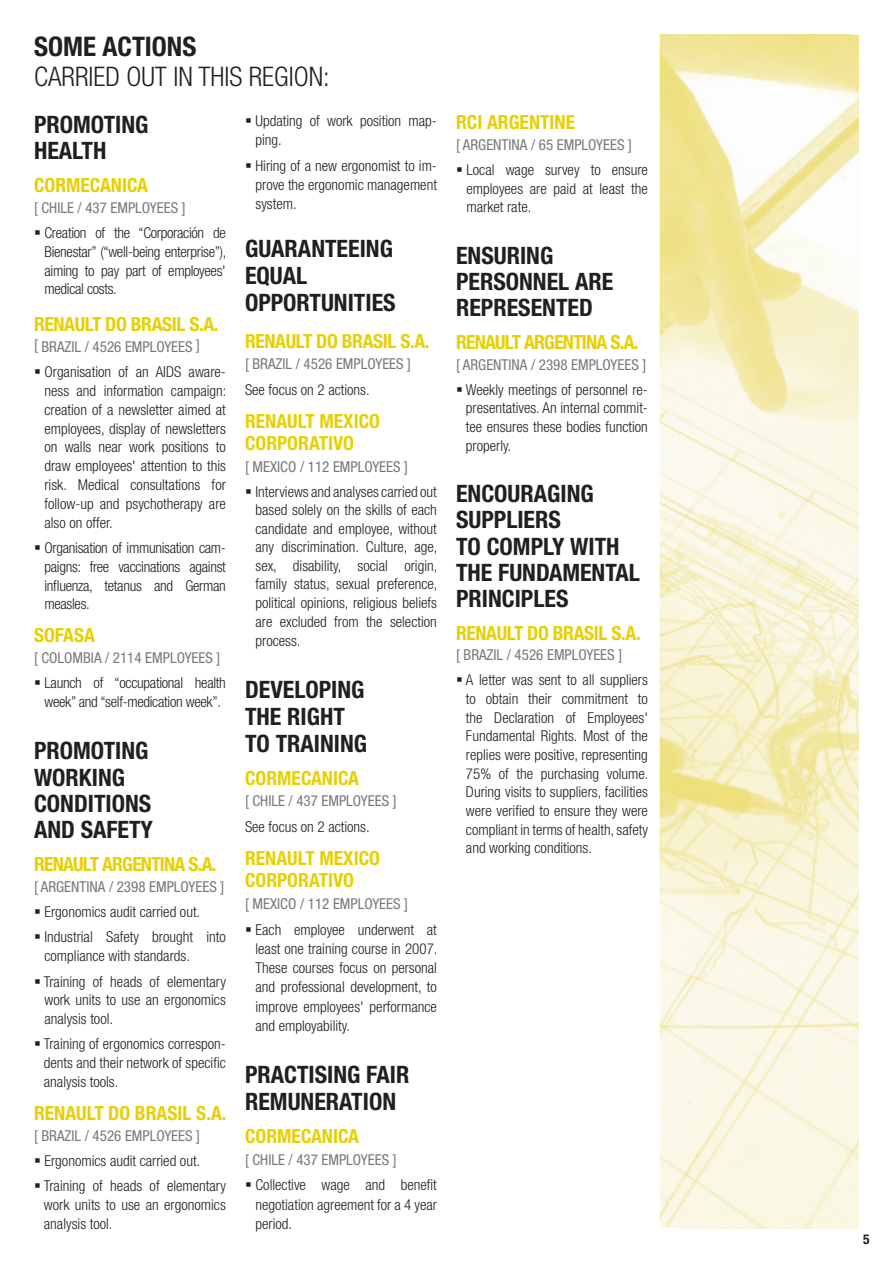
<style>
.page{position:relative;width:893px;height:1263px;background:#fff}
.page>*{position:absolute;margin:0;border:0;box-sizing:border-box;transform-origin:0 0}
.t1{font:300 condensed 27px "Helvetica Neue";color:#231f20}
.t2{font:700 condensed 27px "Helvetica Neue";color:#231f20}
.t3{font:700 condensed 24px/26.4px "Helvetica Neue";color:#231f20}
.t4{font:700 condensed 19.5px "Helvetica Neue";letter-spacing:-.01em;color:#e7d002}
.t5{font:300 condensed 15px/18.6px "Helvetica Neue";color:#231f20;text-align:justify}
.t6{font:condensed 15px "Helvetica Neue";color:#76787b}
.t7{font:300 condensed 15px/18.9px "Helvetica Neue";letter-spacing:-.02em;color:#231f20;text-align:center}
.t8{font:700 condensed 13.5px "Helvetica Neue";color:#231f20}
</style>
<div class="page">
<img style="left:660px;top:34px;width:199px;height:1195px">
<h1 class="t2" style="left:34px;top:30px;width:17px">SOME</h1>
<h1 class="t2" style="left:102px;top:30px;width:95px">ACTIONS</h1>
<h1 class="t1" style="left:34px;top:60px;width:13px">carried</h1>
<h1 class="t1" style="left:126px;top:60px;width:14px">out</h1>
<h1 class="t1" style="left:173px;top:60px;width:37px">in this</h1>
<h1 class="t1" style="left:249px;top:60px;width:13px">region</h1>
<h1 class="t1" style="left:323px;top:60px;width:8px">:</h1>
<h2 class="t3" style="left:34px;top:111px;width:14px">PROMOTING<br>HEALTH</h2>
<h3 class="t4" style="left:34px;top:173px;width:12px">CORMECANICA</h3>
<p class="t6" style="left:34px;top:199px;width:153px">[ CHILE / 437 EMPLOYEES ]</p>
<p class="t5" style="left:44px;top:223px;width:183px;text-indent:-10px">▪ Creation of the “Corporación de Bienestar” (“well-being enterprise”), aiming to pay part of employees' medical costs.</p>
<h3 class="t4" style="left:34px;top:312px;width:11px">RENAULT</h3>
<h3 class="t4" style="left:105px;top:312px;width:46px">DO BRASIL</h3>
<h3 class="t4" style="left:189px;top:312px;width:31px">S.A.</h3>
<p class="t6" style="left:34px;top:338px;width:168px">[ BRAZIL / 4526 EMPLOYEES ]</p>
<p class="t5" style="left:44px;top:362px;width:183px;text-indent:-10px">▪ Organisation of an AIDS aware&shy;ness and information campaign: creation of a newsletter aimed at employees, display of newsletters on walls near work positions to draw employees' attention to this risk. Medical consultations for follow-up and psychotherapy are also on offer.</p>
<p class="t5" style="left:44px;top:538px;width:183px;text-indent:-10px">▪ Organisation of immunisation cam&shy;paigns: free vaccinations against influenza, tetanus and German measles.</p>
<h3 class="t4" style="left:34px;top:623px;width:12px">SOFASA</h3>
<p class="t6" style="left:34px;top:649px;width:188px">[ COLOMBIA / 2114 EMPLOYEES ]</p>
<p class="t7" style="left:34px;top:674px;width:193px">▪ Launch of “occupational health week” and “self-medication week”.</p>
<h2 class="t3" style="left:34px;top:737px;width:70px">PROMOTING<br>WORKING<br>CONDITIONS<br>AN D SAFETY</h2>
<h3 class="t4" style="left:34px;top:852px;width:11px">RENAULT</h3>
<h3 class="t4" style="left:102px;top:852px;width:11px">ARGENTINA</h3>
<h3 class="t4" style="left:189px;top:852px;width:29px">S.A.</h3>
<p class="t6" style="left:34px;top:878px;width:192px">[ ARGENTINA / 2398 EMPLOYEES ]</p>
<p class="t5" style="left:34px;top:902px;width:168px">▪ Ergonomics audit carried out.</p>
<p class="t5" style="left:44px;top:927px;width:183px;text-indent:-10px">▪ Industrial Safety brought into compliance with standards.</p>
<p class="t5" style="left:44px;top:972px;width:183px;text-indent:-10px">▪ Training of heads of elementary work units to use an ergonomics analysis tool.</p>
<p class="t5" style="left:44px;top:1034px;width:183px;text-indent:-10px">▪ Training of ergonomics correspon&shy;dents and their network of specific analysis tools.</p>
<h3 class="t4" style="left:34px;top:1101px;width:11px">RENAULT</h3>
<h3 class="t4" style="left:108px;top:1101px;width:48px">DO BRASIL</h3>
<h3 class="t4" style="left:196px;top:1101px;width:32px">S.A.</h3>
<p class="t6" style="left:34px;top:1127px;width:168px">[ BRAZIL / 4526 EMPLOYEES ]</p>
<p class="t5" style="left:34px;top:1151px;width:168px">▪ Ergonomics audit carried out.</p>
<p class="t5" style="left:44px;top:1176px;width:183px;text-indent:-10px">▪ Training of heads of elementary work units to use an ergonomics analysis tool.</p>
<p class="t5" style="left:255px;top:111px;width:183px;line-height:19.4px;text-indent:-10px">▪ Updating of work position map&shy;ping.</p>
<p class="t5" style="left:255px;top:156px;width:183px;line-height:19.4px;text-indent:-10px">▪ Hiring of a new ergonomist to im&shy;prove the ergonomic management system.</p>
<h2 class="t3" style="left:245px;top:235px;width:38px;line-height:26.8px">GUARANTEEING<br>EQUAL<br>OPPORTUNITIES</h2>
<h3 class="t4" style="left:245px;top:329px;width:11px">RENAULT</h3>
<h3 class="t4" style="left:316px;top:329px;width:46px">DO BRASIL</h3>
<h3 class="t4" style="left:400px;top:329px;width:31px">S.A.</h3>
<p class="t6" style="left:245px;top:355px;width:168px">[ BRAZIL / 4526 EMPLOYEES ]</p>
<p class="t5" style="left:245px;top:380px;width:126px">See focus on 2 actions.</p>
<h3 class="t4" style="left:245px;top:409px;width:11px">RENAULT</h3>
<h3 class="t4" style="left:319px;top:409px;width:44px">MEXICO</h3>
<h3 class="t4" style="left:245px;top:432px;width:11px">CORPORATI</h3>
<h3 class="t4" style="left:333px;top:432px;width:21px">VO</h3>
<p class="t6" style="left:245px;top:458px;width:165px">[ MEXICO / 112 EMPLOYEES ]</p>
<p class="t5" style="left:255px;top:482px;width:183px;text-indent:-10px">▪ Interviews and analyses carried out based solely on the skills of each candidate and employee, without any discrimination. Culture, age, sex, disability, social origin, family status, sexual preference, political opinions, religious beliefs are excluded from the selection process.</p>
<h2 class="t3" style="left:245px;top:676px;width:51px;line-height:26.8px">DEVELOPING<br>THE</h2>
<h2 class="t3" style="left:287px;top:703px;width:13px">RIGHT</h2>
<h2 class="t3" style="left:245px;top:730px;width:43px">TO TRAINING</h2>
<h3 class="t4" style="left:245px;top:766px;width:12px">CORMECANICA</h3>
<p class="t6" style="left:245px;top:792px;width:153px">[ CHILE / 437 EMPLOYEES ]</p>
<p class="t5" style="left:245px;top:817px;width:126px">See focus on 2 actions.</p>
<h3 class="t4" style="left:245px;top:846px;width:11px">RENAULT</h3>
<h3 class="t4" style="left:319px;top:846px;width:44px">MEXICO</h3>
<h3 class="t4" style="left:245px;top:869px;width:11px">CORPORATI</h3>
<h3 class="t4" style="left:333px;top:869px;width:21px">VO</h3>
<p class="t6" style="left:245px;top:895px;width:165px">[ MEXICO / 112 EMPLOYEES ]</p>
<p class="t5" style="left:255px;top:919px;width:183px;line-height:19.4px;text-indent:-10px">▪ Each employee underwent at least one training course in 2007.<br>These courses focus on personal and professional development, to improve employees' performance and employability.</p>
<h2 class="t3" style="left:245px;top:1061px;width:13px">PRACTISING</h2>
<h2 class="t3" style="left:366px;top:1061px;width:12px">FAIR</h2>
<h2 class="t3" style="left:245px;top:1088px;width:14px">REMUNERATION</h2>
<h3 class="t4" style="left:245px;top:1124px;width:12px">CORMECANICA</h3>
<p class="t6" style="left:245px;top:1151px;width:153px">[ CHILE / 437 EMPLOYEES ]</p>
<p class="t5" style="left:255px;top:1175px;width:183px;line-height:19.4px;text-indent:-10px">▪ Collective wage and benefit negotiation agreement for a 4 year period.</p>
<h3 class="t4" style="left:456px;top:110px;width:42px">RCI ARGENTINE</h3>
<p class="t6" style="left:456px;top:136px;width:177px">[ ARGENTINA / 65 EMPLOYEES ]</p>
<p class="t5" style="left:466px;top:160px;width:183px;text-indent:-10px">▪ Local wage survey to ensure employees are paid at least the market rate.</p>
<h2 class="t3" style="left:456px;top:242px;width:14px">ENSURING<br>PERSONNEL</h2>
<h2 class="t3" style="left:575px;top:268px;width:14px">ARE</h2>
<h2 class="t3" style="left:456px;top:294px;width:14px">REPRESENTE</h2>
<h2 class="t3" style="left:579px;top:294px;width:15px">D</h2>
<h3 class="t4" style="left:456px;top:330px;width:11px">RENAULT</h3>
<h3 class="t4" style="left:524px;top:330px;width:11px">ARGENTINA</h3>
<h3 class="t4" style="left:611px;top:330px;width:29px">S.A.</h3>
<p class="t6" style="left:456px;top:356px;width:192px">[ ARGENTINA / 2398 EMPLOYEES ]</p>
<p class="t5" style="left:466px;top:380px;width:183px;text-indent:-10px">▪ Weekly meetings of personnel re&shy;presentatives. An internal commit&shy;tee ensures these bodies function properly.</p>
<h2 class="t3" style="left:456px;top:480px;width:45px">ENCOURAGING<br>SUPPLIERS<br>TO COMPLY</h2>
<h2 class="t3" style="left:570px;top:533px;width:29px">WITH</h2>
<h2 class="t3" style="left:456px;top:559px;width:13px">THE</h2>
<h2 class="t3" style="left:498px;top:559px;width:65px">FUN DAMENTAL</h2>
<h2 class="t3" style="left:456px;top:585px;width:13px">PRINCIPLES</h2>
<h3 class="t4" style="left:456px;top:621px;width:11px">RENAULT</h3>
<h3 class="t4" style="left:527px;top:621px;width:46px">DO BRASIL</h3>
<h3 class="t4" style="left:611px;top:621px;width:31px">S.A.</h3>
<p class="t6" style="left:456px;top:646px;width:168px">[ BRAZIL / 4526 EMPLOYEES ]</p>
<p class="t5" style="left:466px;top:671px;width:184px;text-indent:-10px">▪ A letter was sent to all suppliers to obtain their commitment to the Declaration of Employees' Fundamental Rights. Most of the replies were positive, representing 75% of the purchasing volume.<br>During visits to suppliers, facilities were verified to ensure they were compliant in terms of health, safety and working conditions.</p>
<p class="t8" style="left:863px;top:1231px;width:8px">5</p>
</div>
